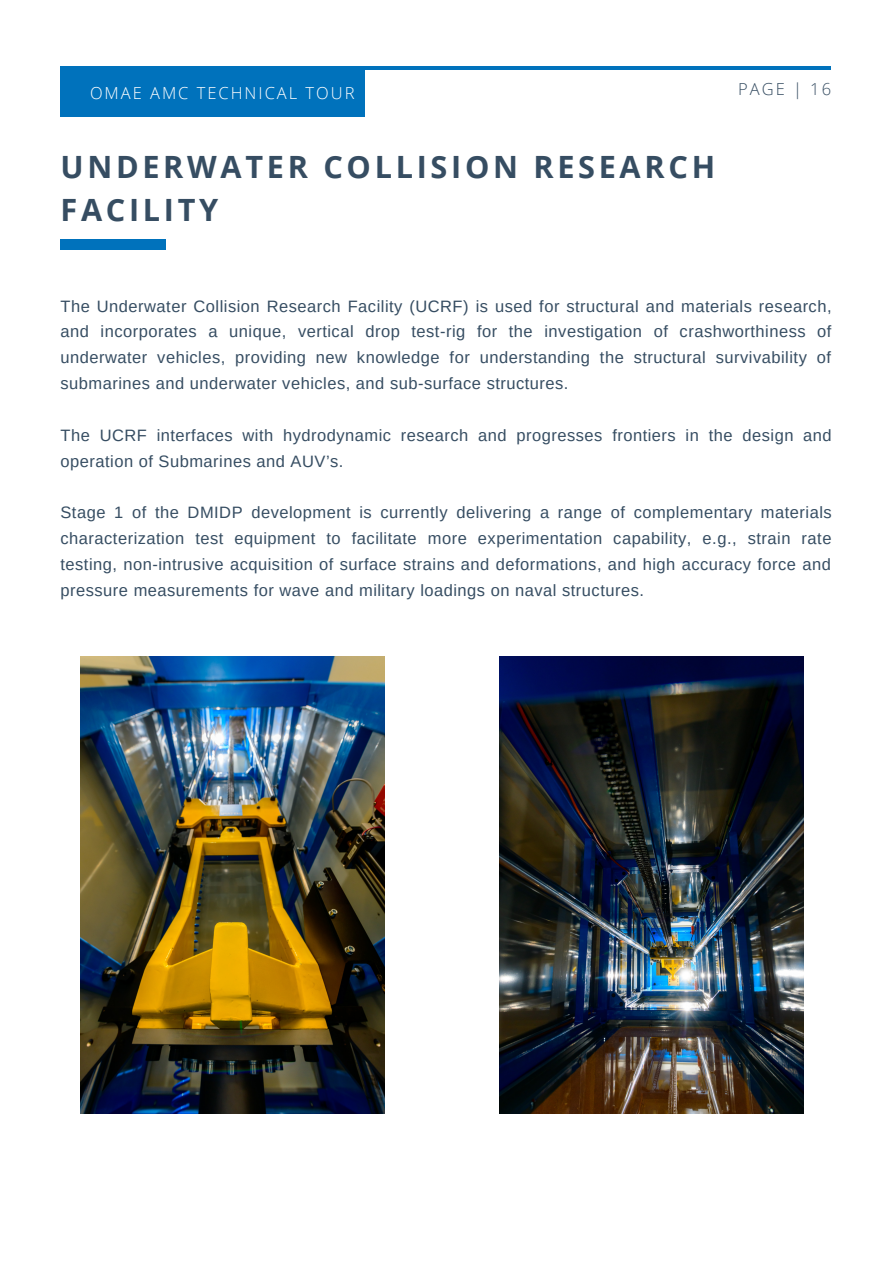
<style>
.page{position:relative;width:893px;height:1264px;background:#fff}
.page>*{position:absolute;margin:0;border:0;box-sizing:border-box;transform-origin:0 0}
.t1{font:700 30.75px/42.8px "Open Sans";letter-spacing:.12em;color:#364d62}
.t2{font:16.5px/25.8px "Arimo";letter-spacing:.03em;color:#364d62;text-align:justify}
.t3{font:300 16.5px "Open Sans";letter-spacing:.12em;color:#fff}
.t4{font:300 16.5px "Open Sans";letter-spacing:.12em;color:#364d62}
</style>
<div class="page">
<div style="left:60px;top:239px;width:106px;height:10px;background:#0072bc"></div>
<hr style="left:60px;top:66px;width:770px;height:4px;background:#0072bc">
<div style="left:60px;top:70px;width:305px;height:47px;background:#0072bc"></div>
<img style="left:80px;top:657px;width:305px;height:456px">
<img style="left:499px;top:657px;width:304px;height:456px">
<p class="t3" style="left:90px;top:81px;width:266px">OMAE AMC TECHNICAL TOUR</p>
<p class="t4" style="left:738px;top:77px;width:94px">PAGE | 16</p>
<h1 class="t1" style="left:60px;top:145px;width:656px">UNDERWATER COLLISION RESEARCH<br>FACILITY</h1>
<p class="t2" style="left:60px;top:293px;width:772px">The Underwater Collision Research Facility (UCRF) is used for structural and materials research, and incorporates a unique, vertical drop test-rig for the investigation of crashworthiness of underwater vehicles, providing new knowledge for understanding the structural survivability of submarines and underwater vehicles, and sub-surface structures.</p>
<p class="t2" style="left:60px;top:422px;width:772px">The UCRF interfaces with hydrodynamic research and progresses frontiers in the design and operation of Submarines and AUV’s.</p>
<p class="t2" style="left:60px;top:500px;width:772px">Stage 1 of the DMIDP development is currently delivering a range of complementary materials characterization test equipment to facilitate more experimentation capability, e.g., strain rate testing, non-intrusive acquisition of surface strains and deformations, and high accuracy force and pressure measurements for wave and military loadings on naval structures.</p>
</div>
